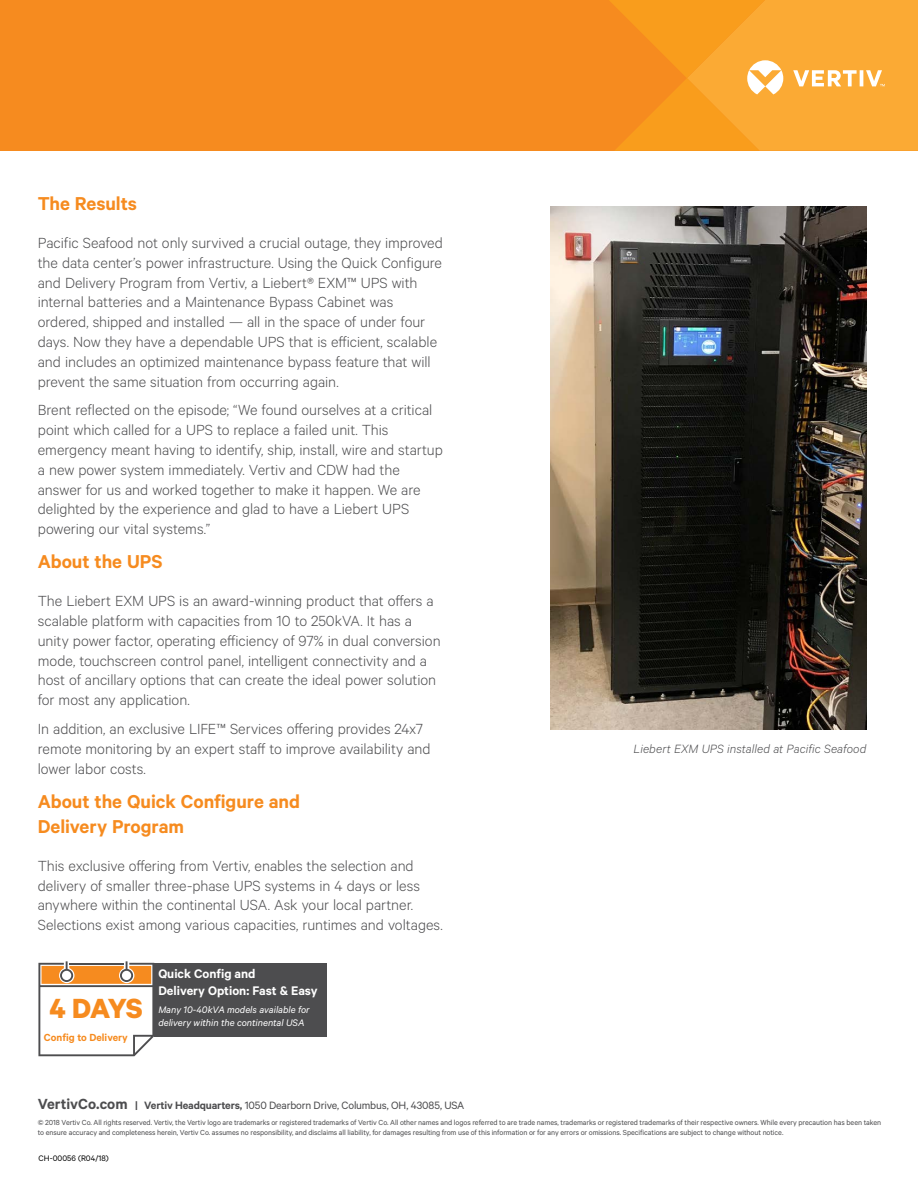
<style>
.page{position:relative;width:918px;height:1188px;background:#fff}
.page>*{position:absolute;margin:0;border:0;box-sizing:border-box;transform-origin:0 0}
.t1{font:700 31.2px "Calibre";color:#f68b1f}
.t2{font:600 21px/25.2px "Calibre";letter-spacing:-.005em;color:#f68b1f}
.t3{font:300 16.5px/19.8px "Calibre";color:#4d4d4f}
.t4{font:600 14.1px/16.8px "Calibre";color:#fff}
.t5{font:italic 300 13.5px "Calibre";letter-spacing:.005em;color:#4d4d4f}
.t6{font:12px "Calibre";letter-spacing:-.015em;color:#4d4d4f}
.t7{font:600 11.55px "Calibre";color:#f68b1f}
.t8{font:italic 10.65px/12.9px "Calibre";color:#fff}
.t9{font:9px "Calibre";color:#000}
.t10{font:8.25px/9.8px "Calibre";letter-spacing:-.01em;color:#4d4d4f}
.s1{font-weight:600;font-size:16.5px}
.s2{font-weight:600}
</style>
<div class="page">
<div style="left:1px;top:0;width:608px;height:151px;background:#f68b1f"></div>
<hr style="left:0;top:0;width:1px;height:151px;background:#f68b1f">
<svg style="left:609px;top:0;width:309px;height:151px;background:#f9a531"></svg>
<img style="left:551px;top:206px;width:316px;height:523px">
<svg style="left:38px;top:961px;width:116px;height:95px"></svg>
<div style="left:154px;top:963px;width:173px;height:74px;background:#4d4d4f"></div>
<p class="t2" style="left:38px;top:190px;width:101px">The Results</p>
<p class="t3" style="left:38px;top:232px;width:407px">Pacific Seafood not only survived a crucial outage, they improved the data center’s power infrastructure. Using the Quick Configure and Delivery Program from Vertiv, a Liebert® EXM™ UPS with internal batteries and a Maintenance Bypass Cabinet was ordered, shipped and installed — all in the space of under four days. Now they have a dependable UPS that is efficient, scalable and includes an optimized maintenance bypass feature that will prevent the same situation from occurring again.</p>
<p class="t3" style="left:38px;top:400px;width:407px">Brent reflected on the episode; “We found ourselves at a critical point which called for a UPS to replace a failed unit. This emergency meant having to identify, ship, install, wire and startup a new power system immediately. Vertiv and CDW had the answer for us and worked together to make it happen. We are delighted by the experience and glad to have a Liebert UPS powering our vital systems.”</p>
<p class="t2" style="left:38px;top:549px;width:126px">About the UPS</p>
<p class="t3" style="left:38px;top:590px;width:404px">The Liebert EXM UPS is an award-winning product that offers a scalable platform with capacities from 10 to 250kVA. It has a unity power factor, operating efficiency of 97% in dual conversion mode, touchscreen control panel, intelligent connectivity and a host of ancillary options that can create the ideal power solution for most any application.</p>
<p class="t3" style="left:38px;top:718px;width:394px">In addition, an exclusive LIFE™ Services offering provides 24x7 remote monitoring by an expert staff to improve availability and lower labor costs.</p>
<p class="t2" style="left:38px;top:788px;width:264px">About the Quick Configure and<br>Delivery Program</p>
<p class="t3" style="left:38px;top:855px;width:406px">This exclusive offering from Vertiv, enables the selection and delivery of smaller three-phase UPS systems in 4 days or less anywhere within the continental USA. Ask your local partner.<br>Selections exist among various capacities, runtimes and voltages.</p>
<h1 class="t1" style="left:50px;top:990px;width:95px">4 DAYS</h1>
<p class="t7" style="left:44px;top:1031px;width:85px">Config to Delivery</p>
<p class="t4" style="left:158px;top:965px;width:161px">Quick Config and<br>Delivery Option: Fast &amp; Easy</p>
<p class="t8" style="left:158px;top:1003px;width:153px">Many 10-40kVA models available for delivery within the continental USA</p>
<p class="t5" style="left:634px;top:741px;width:234px">Liebert EXM UPS installed at Pacific Seafood</p>
<p class="t6" style="left:38px;top:1098px;width:428px"><span class="s1">VertivCo.com</span> <span class="s2">| Vertiv Headquarters,</span> 1050 Dearborn Drive, Columbus, OH, 43085, USA</p>
<p class="t10" style="left:38px;top:1117px;width:845px">© 2018 Vertiv Co. All rights reserved. Vertiv, the Vertiv logo are trademarks or registered trademarks of Vertiv Co. All other names and logos referred to are trade names, trademarks or registered trademarks of their respective owners. While every precaution has been taken to ensure accuracy and completeness herein, Vertiv Co. assumes no responsibility, and disclaims all liability, for damages resulting from use of this information or for any errors or omissions. Specifications are subject to change without notice.</p>
<p class="t9" style="left:39px;top:1153px;width:72px">CH-00056 (R04/18)</p>
</div>
